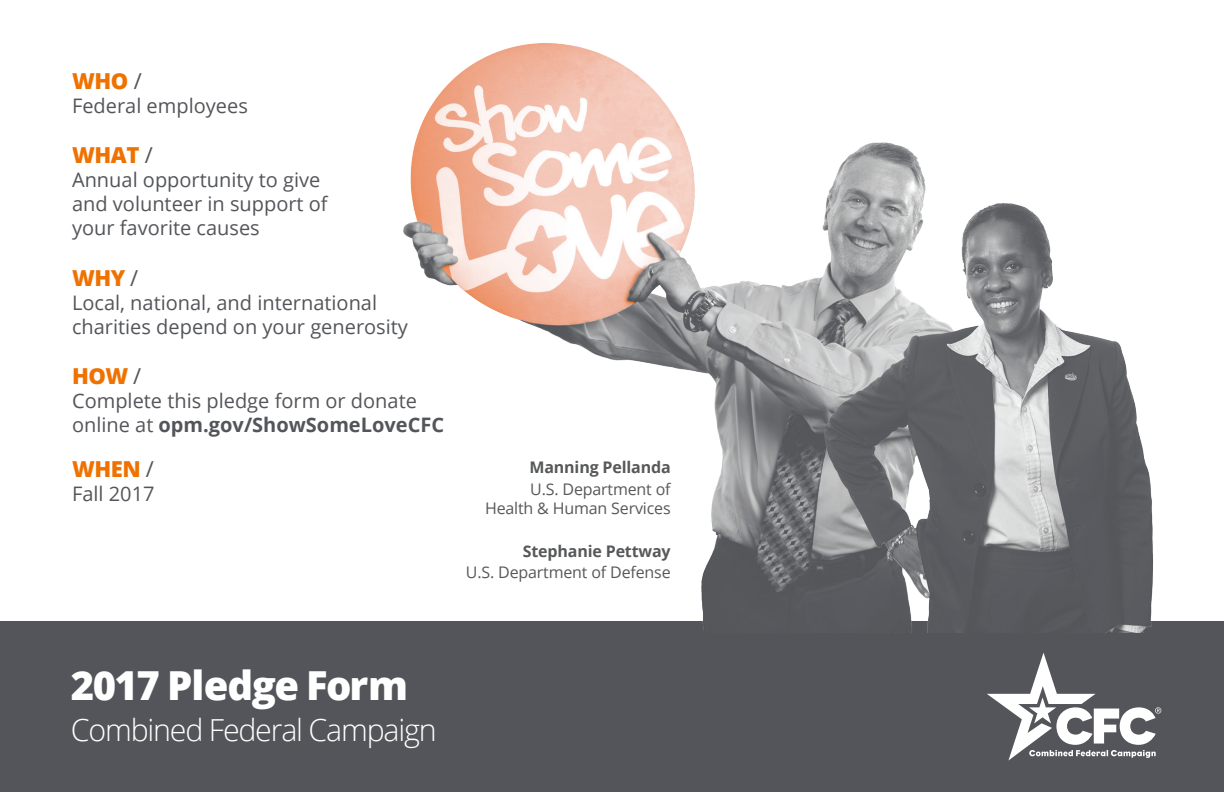
<style>
.page{position:relative;width:1224px;height:792px;background:#fff}
.page>*{position:absolute;margin:0;border:0;box-sizing:border-box;transform-origin:0 0}
.t1{font:800 40px "Open Sans";letter-spacing:-.04em;color:#fff}
.t2{font:300 30.4px "Open Sans";letter-spacing:-.04em;color:#fff}
.t3{font:800 22px "Open Sans";letter-spacing:-.02em;color:#ef7100}
.t4{font:20px/24px "Open Sans";color:#54555a}
.t5{font:16px/19.2px "Open Sans";letter-spacing:-.01em;color:#57585a;text-align:right}
.t6{font:700 16px "Open Sans";letter-spacing:-.01em;color:#57585a}
.s1{font-weight:400;color:#54555a}
.s2{font-weight:700}
</style>
<div class="page">
<div style="left:0;top:622px;width:1224px;height:170px;background:#54555a"></div>
<img style="left:392px;top:43px;width:832px;height:589px">
<svg style="left:987px;top:653px;width:174px;height:108px"></svg>
<p class="t3" style="left:72px;top:64px;width:71px">WHO <span class="s1">/</span></p>
<p class="t4" style="left:72px;top:93px;width:177px">Federal employees</p>
<p class="t3" style="left:72px;top:139px;width:82px">WHAT <span class="s1">/</span></p>
<p class="t4" style="left:72px;top:168px;width:257px">Annual opportunity to give and volunteer in support of your favorite causes</p>
<p class="t3" style="left:72px;top:261px;width:68px">WHY <span class="s1">/</span></p>
<p class="t4" style="left:72px;top:290px;width:337px">Local, national, and international charities depend on your generosity</p>
<p class="t3" style="left:72px;top:360px;width:71px">HOW <span class="s1">/</span></p>
<p class="t4" style="left:72px;top:389px;width:374px">Complete this pledge form or donate online at <span class="s2">opm.gov/ShowSomeLoveCFC</span></p>
<p class="t3" style="left:72px;top:452px;width:83px">WHEN <span class="s1">/</span></p>
<p class="t4" style="left:72px;top:481px;width:84px">Fall 2017</p>
<p class="t6" style="left:529px;top:456px;width:143px">Manning Pellanda</p>
<p class="t5" style="left:485px;top:479px;width:187px">U.S. Department of<br>Health &amp; Human Services</p>
<p class="t6" style="left:523px;top:540px;width:149px">Stephanie Pettway</p>
<p class="t5" style="left:466px;top:562px;width:206px">U.S. Department of Defense</p>
<h1 class="t1" style="left:71px;top:655px;width:339px">2017 Pledge Form</h1>
<h2 class="t2" style="left:71px;top:709px;width:367px">Combined Federal Campaign</h2>
</div>
